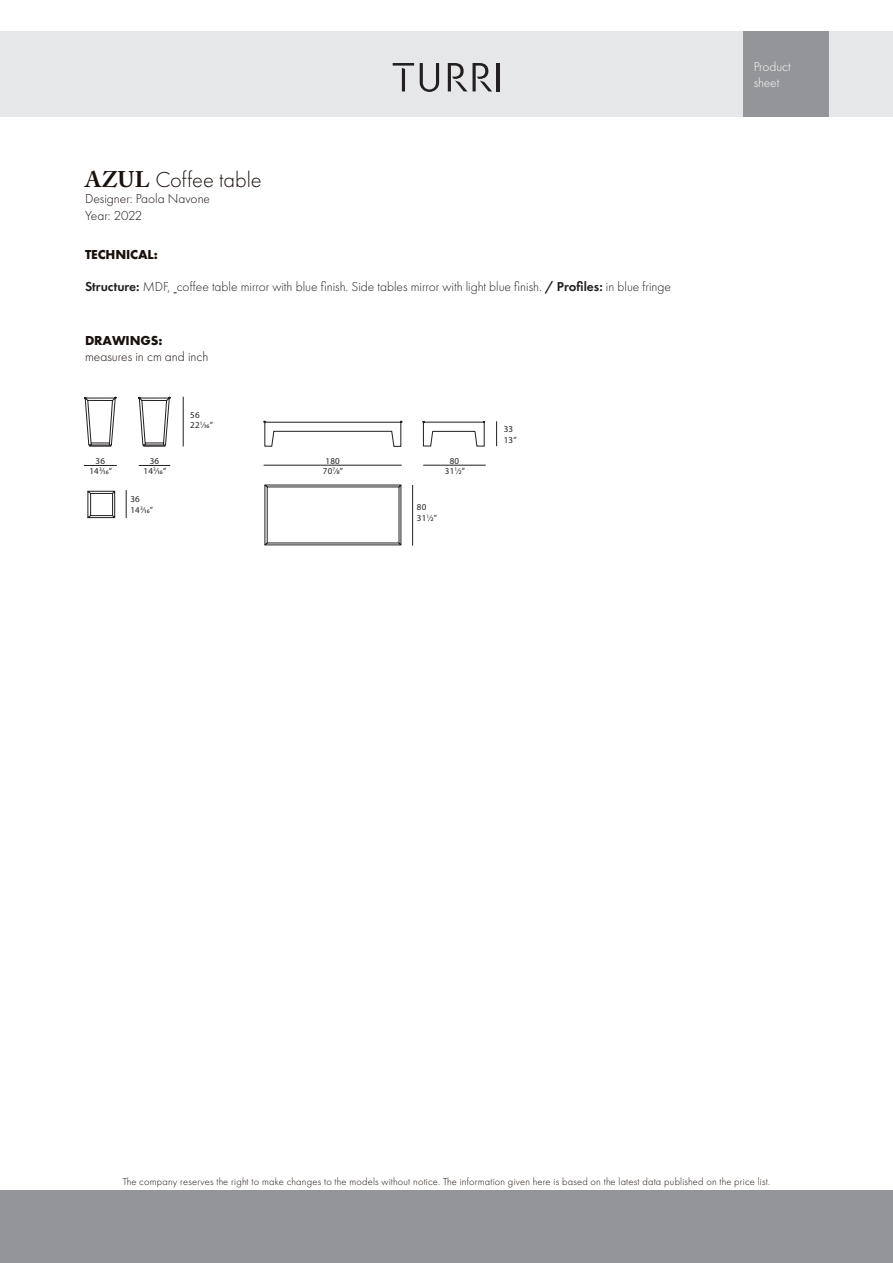
<style>
.page{position:relative;width:893px;height:1263px;background:#fff}
.page>*{position:absolute;margin:0;border:0;box-sizing:border-box;transform-origin:0 0}
.t1{font:300 22.5px "Futura PT";color:#1a110d}
.t2{font:300 13.5px "Futura PT";color:#231f20}
.t3{font:300 13.5px "Futura PT";color:#1a110d}
.t4{font:700 13.5px "Futura PT";letter-spacing:-.01em;color:#1a110d}
.t5{font:300 13.5px/16.2px "Futura PT";color:#fff}
.t6{font:300 13.5px "Futura PT";letter-spacing:-.02em;color:#1a110d}
.t7{font:300 10.5px "Futura PT";letter-spacing:.02em;color:#1a110d}
.t8{font:9px "Myriad Pro";letter-spacing:.025em;color:#231f20}
.s1{font-family:"Adobe Caslon Pro";font-weight:700}
.s2{font-weight:600}
</style>
<div class="page">
<div style="left:0;top:32px;width:893px;height:85px;background:#e6e7e9"></div>
<div style="left:0;top:1191px;width:893px;height:72px;background:#939598"></div>
<div style="left:743px;top:32px;width:85px;height:85px;background:#939598"></div>
<svg style="left:393px;top:63px;width:21px;height:28px"></svg>
<svg style="left:420px;top:63px;width:19px;height:29px"></svg>
<svg style="left:448px;top:63px;width:44px;height:28px"></svg>
<hr style="left:497px;top:63px;width:3px;height:28px;background:#231f20">
<svg style="left:84px;top:397px;width:33px;height:50px"></svg>
<svg style="left:87px;top:490px;width:29px;height:29px"></svg>
<svg style="left:138px;top:397px;width:33px;height:50px"></svg>
<hr style="left:84px;top:465px;width:33px;height:1px;background:#231f20">
<hr style="left:139px;top:465px;width:31px;height:1px;background:#231f20">
<hr style="left:183px;top:397px;width:1px;height:49px;background:#231f20">
<svg style="left:126px;top:490px;width:1px;height:28px"></svg>
<svg style="left:264px;top:420px;width:139px;height:27px"></svg>
<svg style="left:422px;top:421px;width:64px;height:26px"></svg>
<svg style="left:264px;top:484px;width:138px;height:61px"></svg>
<hr style="left:264px;top:465px;width:138px;height:1px;background:#231f20">
<hr style="left:423px;top:465px;width:63px;height:1px;background:#231f20">
<svg style="left:496px;top:421px;width:1px;height:25px"></svg>
<hr style="left:412px;top:485px;width:1px;height:61px;background:#231f20">
<p class="t1" style="left:85px;top:167px;width:178px"><span class="s1">AZUL</span> Coffee table</p>
<p class="t3" style="left:85px;top:191px;width:127px">Designer: Paola Navone</p>
<p class="t6" style="left:85px;top:207px;width:59px">Year: 2022</p>
<p class="t4" style="left:85px;top:246px;width:74px">TECHNICAL:</p>
<p class="t2" style="left:85px;top:279px;width:587px"><span class="s2">Structure:</span> MDF, coffee table mirror with blue finish. Side tables mirror with light blue finish. <span class="s2">/ Profiles:</span> in blue fringe</p>
<p class="t4" style="left:85px;top:332px;width:79px">DRAWINGS:</p>
<p class="t3" style="left:85px;top:349px;width:125px">measures in cm and inch</p>
<p class="t8" style="left:96px;top:455px;width:11px">36</p>
<p class="t8" style="left:89px;top:466px;width:24px">14<sup>3</sup>/16”</p>
<p class="t8" style="left:150px;top:455px;width:11px">36</p>
<p class="t8" style="left:144px;top:466px;width:24px">14<sup>3</sup>/16”</p>
<p class="t8" style="left:130px;top:494px;width:11px">36</p>
<p class="t8" style="left:130px;top:504px;width:24px">14<sup>3</sup>/16”</p>
<p class="t8" style="left:190px;top:409px;width:11px">56</p>
<p class="t8" style="left:190px;top:420px;width:24px">22<sup>1</sup>/16”</p>
<p class="t8" style="left:325px;top:455px;width:16px">180</p>
<p class="t8" style="left:323px;top:465px;width:22px">70<sup>7</sup>/8”</p>
<p class="t8" style="left:450px;top:455px;width:11px">80</p>
<p class="t8" style="left:445px;top:465px;width:22px">31<sup>1</sup>/2”</p>
<p class="t8" style="left:417px;top:502px;width:11px">80</p>
<p class="t8" style="left:417px;top:512px;width:22px">31<sup>1</sup>/2”</p>
<p class="t8" style="left:504px;top:424px;width:11px">33</p>
<p class="t8" style="left:504px;top:434px;width:14px">13”</p>
<p class="t5" style="left:754px;top:58px;width:39px">Product sheet</p>
<p class="t7" style="left:123px;top:1175px;width:649px">The company reserves the right to make changes to the models without notice. The information given here is based on the latest data published on the price list.</p>
</div>
